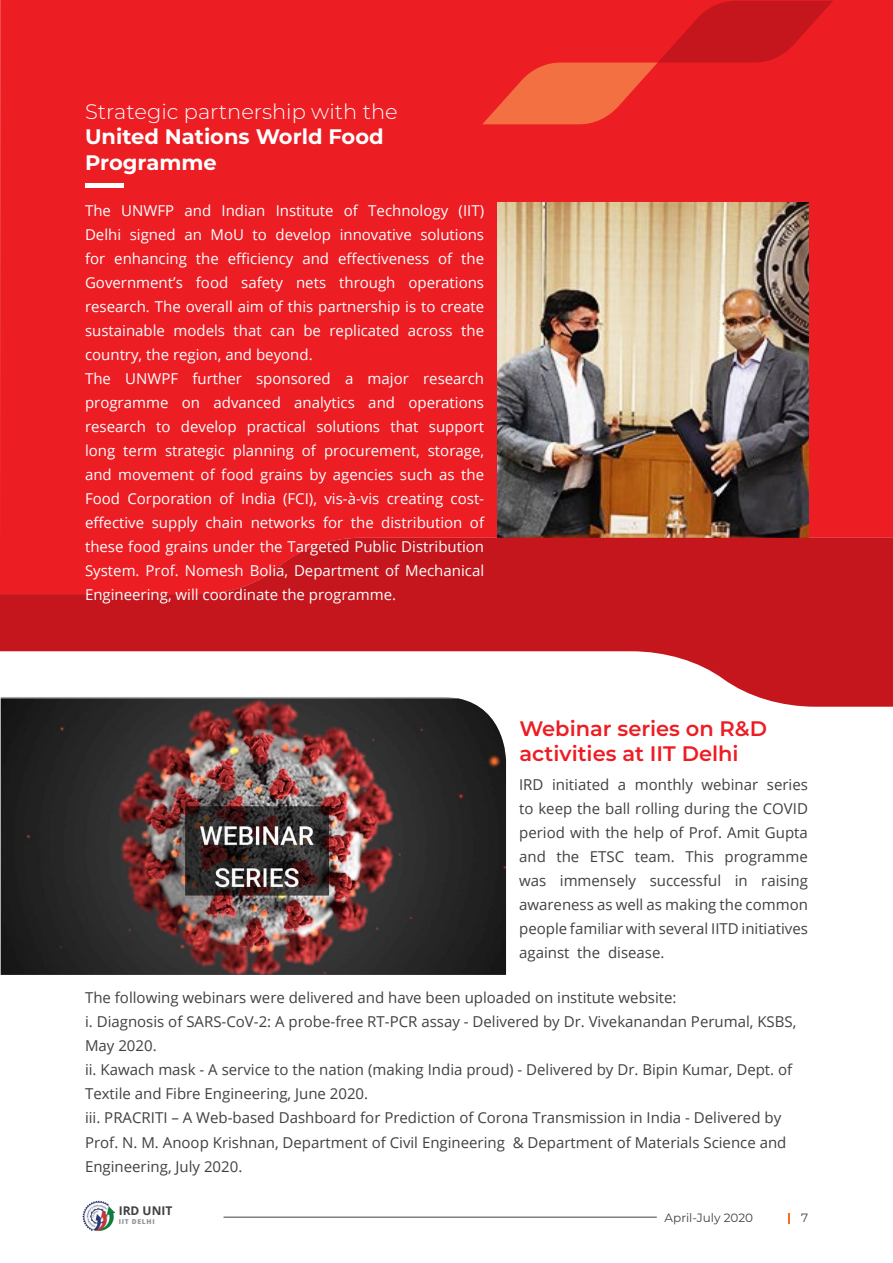
<style>
.page{position:relative;width:893px;height:1263px;background:#fff}
.page>*{position:absolute;margin:0;border:0;box-sizing:border-box;transform-origin:0 0}
.t1{font:600 21px/25.5px "Montserrat";color:#ed1d24}
.t2{font:700 21px/25.5px "Montserrat";color:#fff}
.t3{font:300 21px "Montserrat";color:#fff}
.t4{font:15px/24px "Open Sans";color:#fff}
.t5{font:15px/24px "Open Sans";color:#414042;text-align:justify}
.t6{font:12px "Montserrat";color:#414042}
.t7{font:700 12px "Open Sans";color:#414042}
.t8{font:800 6.75px "Open Sans";letter-spacing:.1em;color:#939598}
</style>
<div class="page">
<img style="left:1px;top:707px;width:505px;height:268px">
<div style="left:0;top:0;width:893px;height:538px;background:#ed1d24"></div>
<svg style="left:482px;top:1px;width:351px;height:123px;background:#e72927"></svg>
<img style="left:498px;top:202px;width:310px;height:336px">
<svg style="left:0;top:538px;width:893px;height:169px;fill:#c4161c"></svg>
<hr style="left:85px;top:183px;width:39px;height:4px;background:#fff">
<svg style="left:788px;top:1213px;width:2px;height:10px"></svg>
<hr style="left:223px;top:1217px;width:434px;height:1px;background:#414042">
<img style="left:83px;top:1200px;width:31px;height:31px">
<h1 class="t3" style="left:85px;top:97px;width:314px">Strategic partnership with the</h1>
<h1 class="t2" style="left:85px;top:123px;width:300px">United Nations World Food<br>Programme</h1>
<p class="t4" style="left:85px;top:198px;width:401px">The UNWFP and Indian Institute of Technology (IIT)<br>Delhi signed an MoU to develop innovative solutions for enhancing the efficiency and effectiveness of the Government’s food safety nets through operations research. The overall aim of this partnership is to create sustainable models that can be replicated across the country, the region, and beyond.<br>The UNWPF further sponsored a major research programme on advanced analytics and operations research to develop practical solutions that support long term strategic planning of procurement, storage, and movement of food grains by agencies such as the Food Corporation of India (FCI), vis-à-vis creating cost&shy;effective supply chain networks for the distribution of these food grains under the Targeted Public Distribution System. Prof. Nomesh Bolia, Department of Mechanical Engineering, will coordinate the programme.</p>
<h1 class="t1" style="left:519px;top:715px;width:246px">Webinar series on R&amp;D activities at IIT Delhi</h1>
<p class="t5" style="left:519px;top:772px;width:290px">IRD initiated a monthly webinar series to keep the ball rolling during the COVID period with the help of Prof. Amit Gupta and the ETSC team. This programme was immensely successful in raising awareness as well as making the common people familiar with several IITD initiatives against the disease.</p>
<p class="t5" style="left:85px;top:986px;width:713px;text-align:left">The following webinars were delivered and have been uploaded on institute website:<br>i. Diagnosis of SARS-CoV-2: A probe-free RT-PCR assay - Delivered by Dr. Vivekanandan Perumal, KSBS, May 2020.<br>ii. Kawach mask - A service to the nation (making India proud) - Delivered by Dr. Bipin Kumar, Dept. of Textile and Fibre Engineering, June 2020.<br>iii. PRACRITI – A Web-based Dashboard for Prediction of Corona Transmission in India - Delivered by Prof. N. M. Anoop Krishnan, Department of Civil Engineering &amp; Department of Materials Science and Engineering, July 2020.</p>
<p class="t6" style="left:665px;top:1210px;width:90px">April-July 2020</p>
<p class="t6" style="left:801px;top:1210px;width:9px">7</p>
<p class="t7" style="left:119px;top:1202px;width:55px">IRD UNIT</p>
<p class="t8" style="left:119px;top:1217px;width:37px">IIT DELHI</p>
</div>
